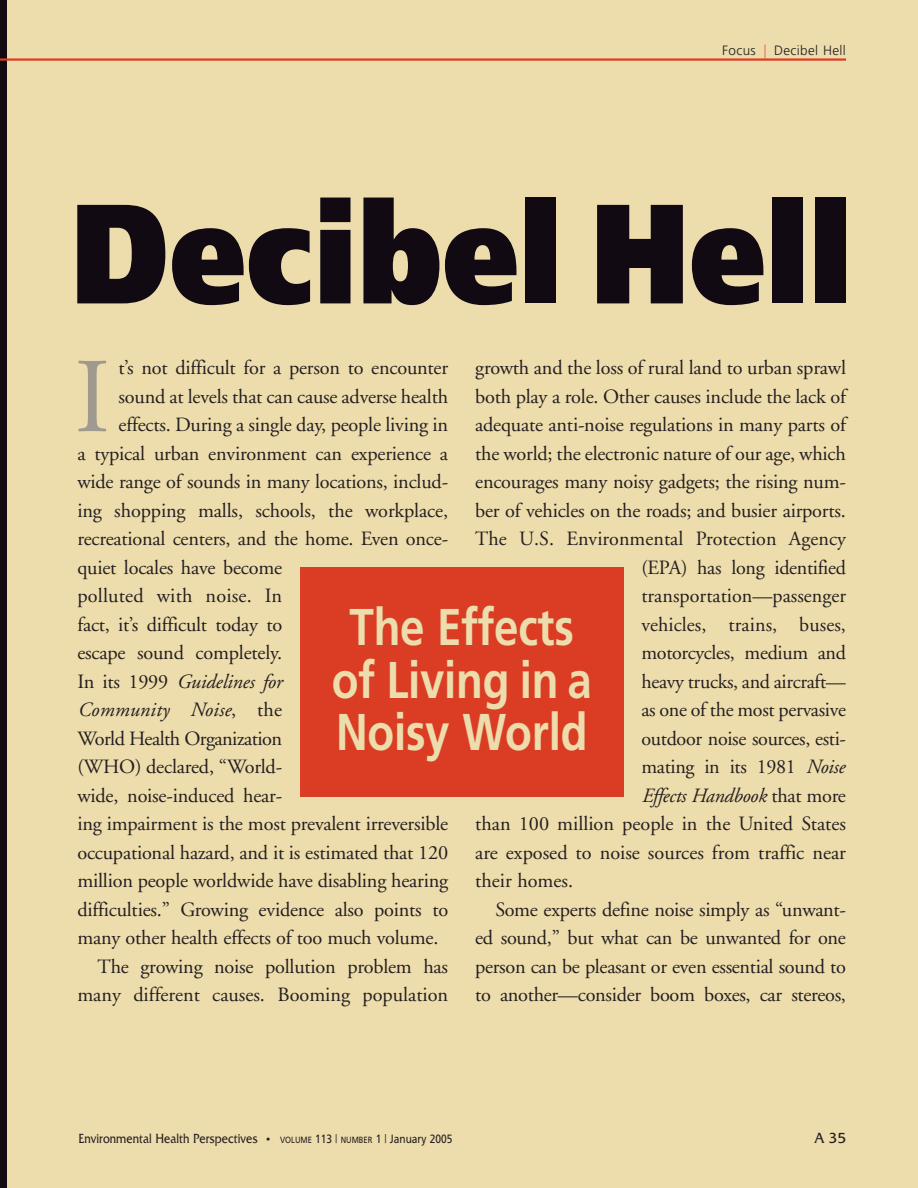
<style>
.page{position:relative;width:918px;height:1188px;background:#eddcac}
.page>*{position:absolute;margin:0;border:0;box-sizing:border-box;transform-origin:0 0}
.t1{font:900 141.15px "Frutiger";letter-spacing:.01em;color:#120a12;scale:.85 1}
.t2{font:106.2px "Adobe Garamond";color:#a0998f}
.t3{font:700 51.75px/52.5px "Frutiger";letter-spacing:-.005em;color:#eddcac;text-align:center;scale:.85 1}
.t4{font:20.25px "Adobe Garamond";letter-spacing:-.01em;color:#231f20}
.t5{font:italic 20.25px "Adobe Garamond";letter-spacing:-.01em;color:#231f20}
.t6{font:20.25px "Adobe Garamond";letter-spacing:.01em;color:#231f20}
.t7{font:italic 20.25px "Adobe Garamond";letter-spacing:.01em;color:#231f20}
.t8{font:15px "Friz Quadrata IT Cby BT";color:#231f20}
.t9{font:13.5px "Friz Quadrata IT Cby BT";color:#231f20;scale:.85 1}
.t10{font:300 13.5px "Frutiger";letter-spacing:.03em;color:#231f20}
.s1{font-size:18px;color:#da3d23}
.s2{font-style:italic}
.s3{font-style:normal}
.s4{font-size:10.5px}
.s5{font-family:"Frutiger";font-size:9px}
.s6{font-family:"Frutiger";font-size:12px}
.s7{font-family:"Frutiger";font-weight:300;font-size:12px}
</style>
<div class="page">
<div style="left:0;top:0;width:7px;height:1188px;background:#120a12"></div>
<hr style="left:0;top:58px;width:846px;height:3px;background:#da3d23">
<div style="left:300px;top:567px;width:323px;height:230px;background:#da3d23"></div>
<p class="t10" style="left:722px;top:45px;width:125px">Focus <span class="s1">|</span> Decibel Hell</p>
<h1 class="t1" style="left:71px;top:198px;width:920px">Decibel Hell</h1>
<h2 class="t2" style="left:74px;top:355px;width:37px">I</h2>
<p class="t4" style="left:119px;top:359px;width:331px">t’s not difficult for a person to encounter</p>
<p class="t4" style="left:475px;top:360px;width:372px">growth and the loss of rural land to urban sprawl</p>
<p class="t4" style="left:475px;top:388px;width:372px">both play a role. Other causes include the lack of</p>
<p class="t4" style="left:475px;top:417px;width:372px">adequate anti-noise regulations in many parts of</p>
<p class="t4" style="left:475px;top:445px;width:372px">the world; the electronic nature of our age, which</p>
<p class="t4" style="left:475px;top:474px;width:372px">encourages many noisy gadgets; the rising num-</p>
<p class="t4" style="left:475px;top:502px;width:372px">ber of vehicles on the roads; and busier airports.</p>
<p class="t4" style="left:475px;top:531px;width:372px">The U.S. Environmental Protection Agency</p>
<p class="t4" style="left:641px;top:559px;width:206px">(EPA) has long identified</p>
<p class="t4" style="left:641px;top:588px;width:206px">transportation—passenger</p>
<p class="t4" style="left:641px;top:616px;width:206px">vehicles, trains, buses,</p>
<p class="t4" style="left:641px;top:645px;width:206px">motorcycles, medium and</p>
<p class="t4" style="left:641px;top:673px;width:206px">heavy trucks, and aircraft—</p>
<p class="t4" style="left:641px;top:702px;width:206px">as one of the most pervasive</p>
<p class="t4" style="left:641px;top:730px;width:206px">outdoor noise sources, esti-</p>
<p class="t4" style="left:641px;top:759px;width:205px">mating in its 1981 <span class="s2">Noise</span></p>
<p class="t5" style="left:641px;top:787px;width:206px">Effects Handbook <span class="s3">that more</span></p>
<p class="t4" style="left:475px;top:816px;width:372px">than 100 million people in the United States</p>
<p class="t4" style="left:475px;top:844px;width:372px">are exposed to noise sources from traffic near</p>
<p class="t4" style="left:475px;top:873px;width:99px">their homes.</p>
<p class="t4" style="left:495px;top:901px;width:352px">Some experts define noise simply as “unwant-</p>
<p class="t4" style="left:475px;top:930px;width:372px">ed sound,” but what can be unwanted for one</p>
<p class="t4" style="left:475px;top:958px;width:372px">person can be pleasant or even essential sound to</p>
<p class="t4" style="left:475px;top:987px;width:372px">to another—consider boom boxes, car stereos,</p>
<p class="t4" style="left:119px;top:388px;width:331px">sound at levels that can cause adverse health</p>
<p class="t4" style="left:119px;top:416px;width:331px">effects. During a single day, people living in</p>
<p class="t4" style="left:77px;top:445px;width:372px">a typical urban environment can experience a</p>
<p class="t4" style="left:77px;top:473px;width:372px">wide range of sounds in many locations, includ-</p>
<p class="t4" style="left:77px;top:502px;width:372px">ing shopping malls, schools, the workplace,</p>
<p class="t4" style="left:77px;top:530px;width:372px">recreational centers, and the home. Even once-</p>
<p class="t4" style="left:77px;top:559px;width:206px">quiet locales have become</p>
<p class="t6" style="left:77px;top:587px;width:206px">polluted with noise. In</p>
<p class="t4" style="left:77px;top:616px;width:206px">fact, it’s difficult today to</p>
<p class="t4" style="left:77px;top:644px;width:206px">escape sound completely.</p>
<p class="t5" style="left:77px;top:673px;width:206px"><span class="s3">In its 1999</span> Guidelines for</p>
<p class="t7" style="left:77px;top:701px;width:206px">Community Noise<span class="s3">, the</span></p>
<p class="t4" style="left:77px;top:730px;width:206px">World Health Organization</p>
<p class="t4" style="left:77px;top:758px;width:206px">(WHO) declared, “World-</p>
<p class="t4" style="left:77px;top:787px;width:206px">wide, noise-induced hear-</p>
<p class="t4" style="left:77px;top:815px;width:372px">ing impairment is the most prevalent irreversible</p>
<p class="t4" style="left:77px;top:844px;width:372px">occupational hazard, and it is estimated that 120</p>
<p class="t4" style="left:77px;top:872px;width:372px">million people worldwide have disabling hearing</p>
<p class="t4" style="left:77px;top:901px;width:372px">difficulties.” Growing evidence also points to</p>
<p class="t4" style="left:77px;top:929px;width:363px">many other health effects of too much volume.</p>
<p class="t4" style="left:98px;top:958px;width:352px">The growing noise pollution problem has</p>
<p class="t4" style="left:77px;top:986px;width:372px">many different causes. Booming population</p>
<h3 class="t3" style="left:332px;top:605px;width:308px">The Effects of Living in a<br>Noisy World</h3>
<p class="t9" style="left:78px;top:1134px;width:442px">Environmental Health Perspectives <span class="s4">•</span> <span class="s5">VOLUME</span> <span class="s6">113</span> <span class="s7">|</span> <span class="s5">NUMBER</span> <span class="s6">1</span> <span class="s7">|</span> <span class="s6">January 2005</span></p>
<p class="t8" style="left:815px;top:1133px;width:33px">A 35</p>
</div>
